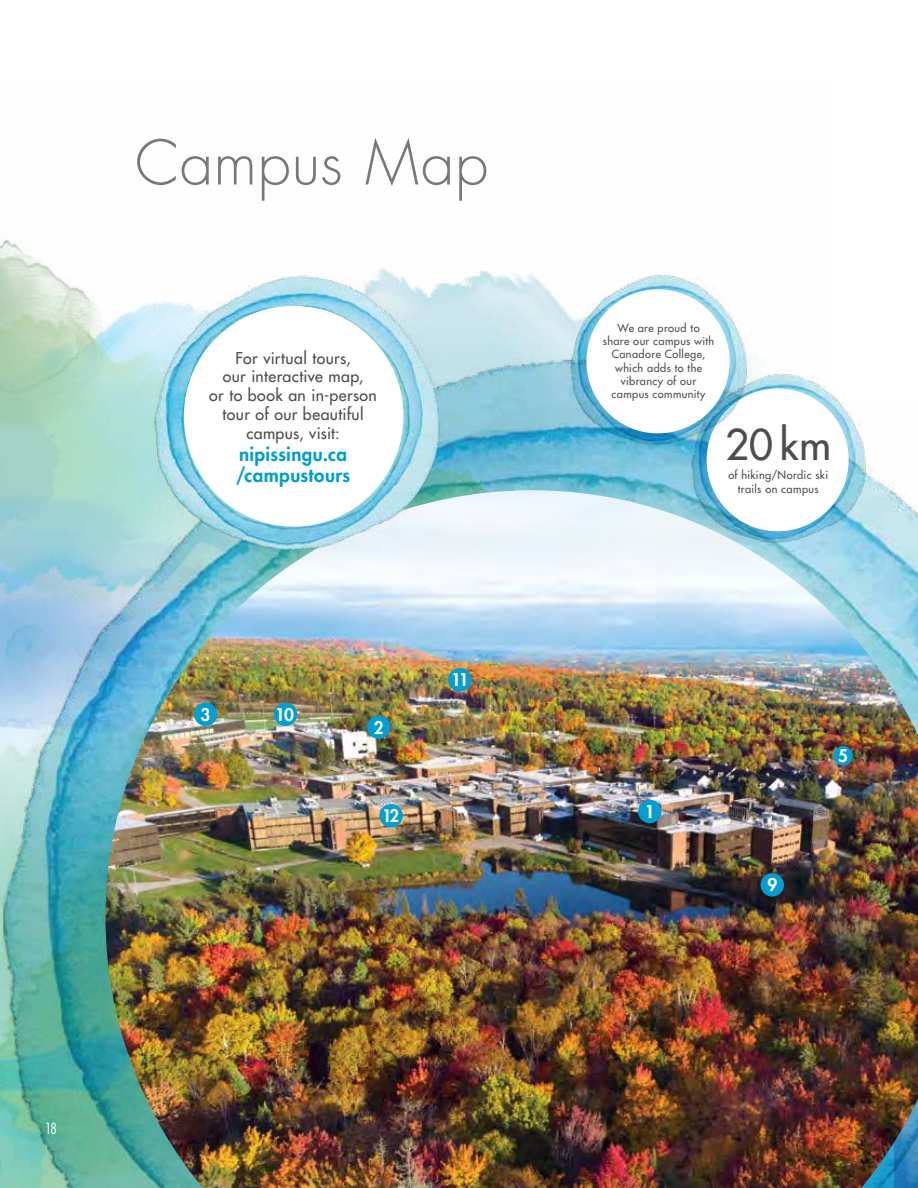
<style>
.page{position:relative;width:918px;height:1188px;background:#fff}
.page>*{position:absolute;margin:0;border:0;box-sizing:border-box;transform-origin:0 0}
.Big_Grey_Head{font:300 60px "Futura Std";letter-spacing:.005em;color:#77787b}
.t1{font:500 41.25px "Futura Std";color:#4d4d4f}
.Bubble_url{font:800 18.75px/20.7px "Futura Std";letter-spacing:.02em;color:#009ed1}
.Circle__s{font:800 17.1px "Futura Std";color:#fff}
.t2{font:500 15.9px/18.8px "Futura Std";letter-spacing:.025em;color:#4d4d4f;text-align:center}
.Paragraph_No_space{font:300 condensed 15px "Futura Std";color:#fff}
.t3{font:500 10.95px/13.2px "Futura Std";letter-spacing:.035em;color:#4d4d4f;text-align:center}
</style>
<div class="page">
<img style="left:0;top:240px;width:562px;height:73px">
<img style="left:0;top:313px;width:895px;height:875px">
<img style="left:105px;top:490px;width:813px;height:698px">
<img style="left:140px;top:267px;width:307px;height:296px">
<svg style="left:183px;top:305px;width:221px;height:222px"></svg>
<img style="left:683px;top:369px;width:187px;height:181px">
<div style="left:706px;top:388px;width:143px;height:144px;background:#fff;border-radius:50%"></div>
<img style="left:562px;top:274px;width:189px;height:178px">
<div style="left:586px;top:289px;width:144px;height:145px;background:#fff;border-radius:50%"></div>
<svg style="left:759px;top:872px;width:27px;height:26px"></svg>
<svg style="left:636px;top:798px;width:27px;height:27px"></svg>
<svg style="left:365px;top:714px;width:27px;height:27px"></svg>
<svg style="left:272px;top:701px;width:27px;height:27px"></svg>
<svg style="left:447px;top:666px;width:26px;height:27px"></svg>
<svg style="left:378px;top:802px;width:26px;height:27px"></svg>
<svg style="left:192px;top:701px;width:27px;height:27px"></svg>
<svg style="left:832px;top:745px;width:22px;height:22px"></svg>
<p class="Big_Grey_Head" style="left:135px;top:126px;width:355px">Campus Map</p>
<p class="t2" style="left:209px;top:348px;width:169px">For virtual tours,<br>our interactive map,<br>or to book an in-person tour of our beautiful campus, visit:</p>
<p class="Bubble_url" style="left:236px;top:444px;width:116px">nipissingu.ca /campustours</p>
<p class="Circle__s" style="left:201px;top:704px;width:11px">3</p>
<p class="Circle__s" style="left:275px;top:704px;width:20px">10</p>
<p class="Circle__s" style="left:374px;top:717px;width:11px">2</p>
<p class="Circle__s" style="left:382px;top:805px;width:18px">12</p>
<p class="Circle__s" style="left:451px;top:669px;width:19px">11</p>
<p class="Paragraph_No_space" style="left:45px;top:1120px;width:13px">18</p>
<p class="t3" style="left:603px;top:322px;width:113px">We are proud to<br>share our campus with<br>Canadore College, which adds to the vibrancy of our campus community</p>
<p class="t1" style="left:725px;top:419px;width:107px">20 km</p>
<p class="t3" style="left:728px;top:469px;width:101px">of hiking/Nordic ski trails on campus</p>
<p class="Circle__s" style="left:645px;top:801px;width:11px">1</p>
<p class="Circle__s" style="left:767px;top:874px;width:11px">9</p>
<p class="Circle__s" style="left:838px;top:745px;width:11px">5</p>
</div>
